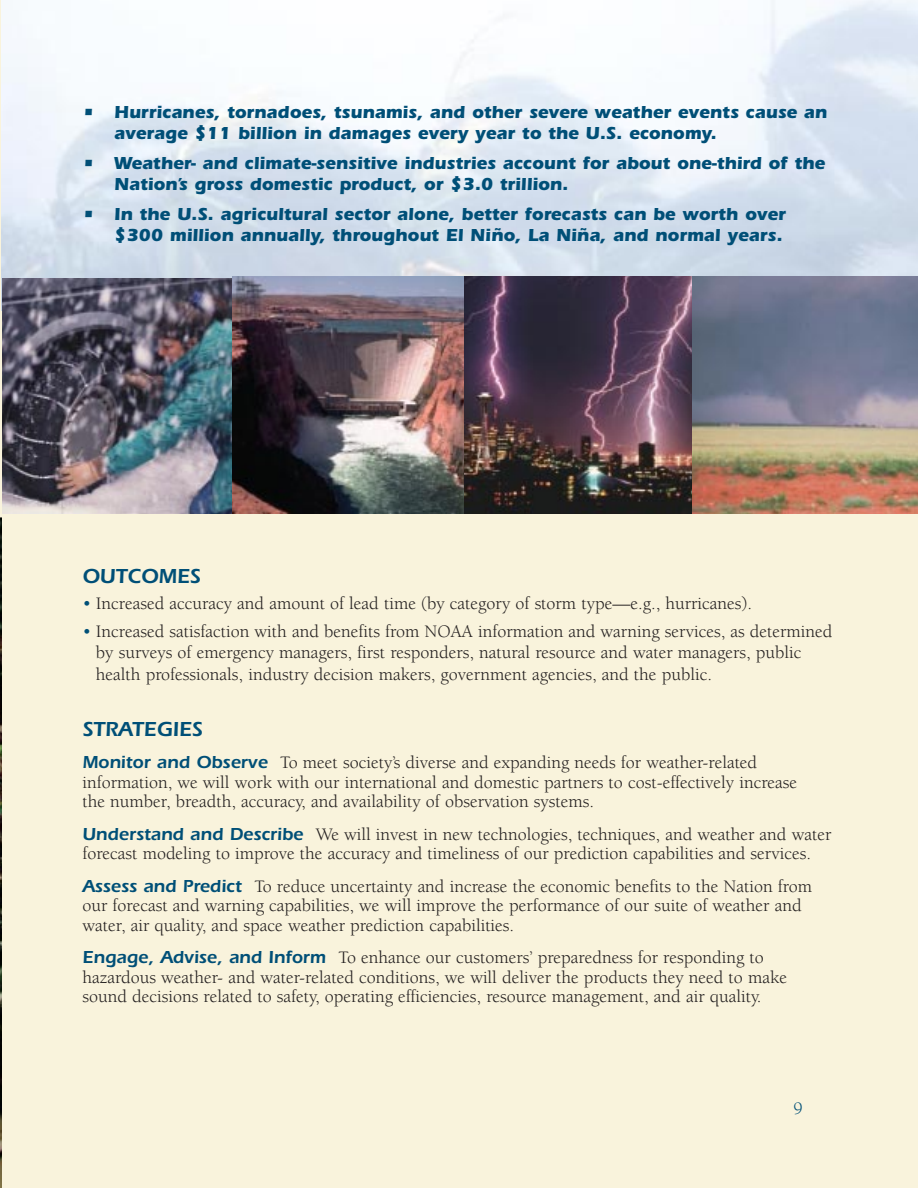
<style>
.page{position:relative;width:918px;height:1188px;background:#fff}
.page>*{position:absolute;margin:0;border:0;box-sizing:border-box;transform-origin:0 0}
.t1{font:600 21px "Itc Eras";color:#004f77}
.t2{font:18px/19.5px "Berkeley";color:#231f1f}
.t3{font:700 18px/21px "Itc Eras";color:#004f77}
.t4{font:18px "Berkeley";color:#004f77}
.s1{color:#004f77}
.s2{font-family:"Itc Eras";font-weight:600;color:#004f77}
</style>
<div class="page">
<svg style="left:0;top:0;width:3px;height:517px"></svg>
<img style="left:0;top:517px;width:2px;height:671px">
<div style="left:2px;top:509px;width:916px;height:679px;background:#f9f3dc"></div>
<img style="left:1px;top:0;width:917px;height:310px">
<img style="left:3px;top:279px;width:229px;height:235px">
<img style="left:463px;top:276px;width:230px;height:238px">
<img style="left:232px;top:276px;width:231px;height:238px">
<svg style="left:693px;top:276px;width:225px;height:238px;background:#8d8285"></svg>
<p class="t3" style="left:114px;top:104px;width:715px;text-indent:-32px">• Hurricanes, tornadoes, tsunamis, and other severe weather events cause an average $11 billion in damages every year to the U.S. economy.</p>
<p class="t3" style="left:114px;top:154px;width:712px;text-indent:-32px">• Weather- and climate-sensitive industries account for about one-third of the<br>Nation’s gross domestic product, or $3.0 trillion.</p>
<p class="t3" style="left:82px;top:205px;width:705px;text-align:right">• In the U.S. agricultural sector alone, better forecasts can be worth over $300 million annually, throughout El Niño, La Niña, and normal years.</p>
<p class="t1" style="left:82px;top:568px;width:120px">OUTCOMES</p>
<p class="t2" style="left:82px;top:595px;width:671px"><span class="s1">•</span> Increased accuracy and amount of lead time (by category of storm type—e.g., hurricanes).</p>
<p class="t2" style="left:96px;top:622px;width:738px;line-height:21.6px;text-indent:-14px"><span class="s1">•</span> Increased satisfaction with and benefits from NOAA information and warning services, as determined by surveys of emergency managers, first responders, natural resource and water managers, public health professionals, industry decision makers, government agencies, and the public.</p>
<p class="t1" style="left:82px;top:722px;width:122px">STRATEGIES</p>
<p class="t2" style="left:82px;top:755px;width:716px"><span class="s2">Monitor and Observe</span> To meet society’s diverse and expanding needs for weather-related information, we will work with our international and domestic partners to cost-effectively increase the number, breadth, accuracy, and availability of observation systems.</p>
<p class="t2" style="left:82px;top:826px;width:750px"><span class="s2">Understand and Describe</span> We will invest in new technologies, techniques, and weather and water forecast modeling to improve the accuracy and timeliness of our prediction capabilities and services.</p>
<p class="t2" style="left:82px;top:878px;width:731px"><span class="s2">Assess and Predict</span> To reduce uncertainty and increase the economic benefits to the Nation from our forecast and warning capabilities, we will improve the performance of our suite of weather and water, air quality, and space weather prediction capabilities.</p>
<p class="t2" style="left:82px;top:950px;width:706px"><span class="s2">Engage, Advise, and Inform</span> To enhance our customers’ preparedness for responding to hazardous weather- and water-related conditions, we will deliver the products they need to make sound decisions related to safety, operating efficiencies, resource management, and air quality.</p>
<p class="t4" style="left:794px;top:1102px;width:11px">9</p>
</div>
